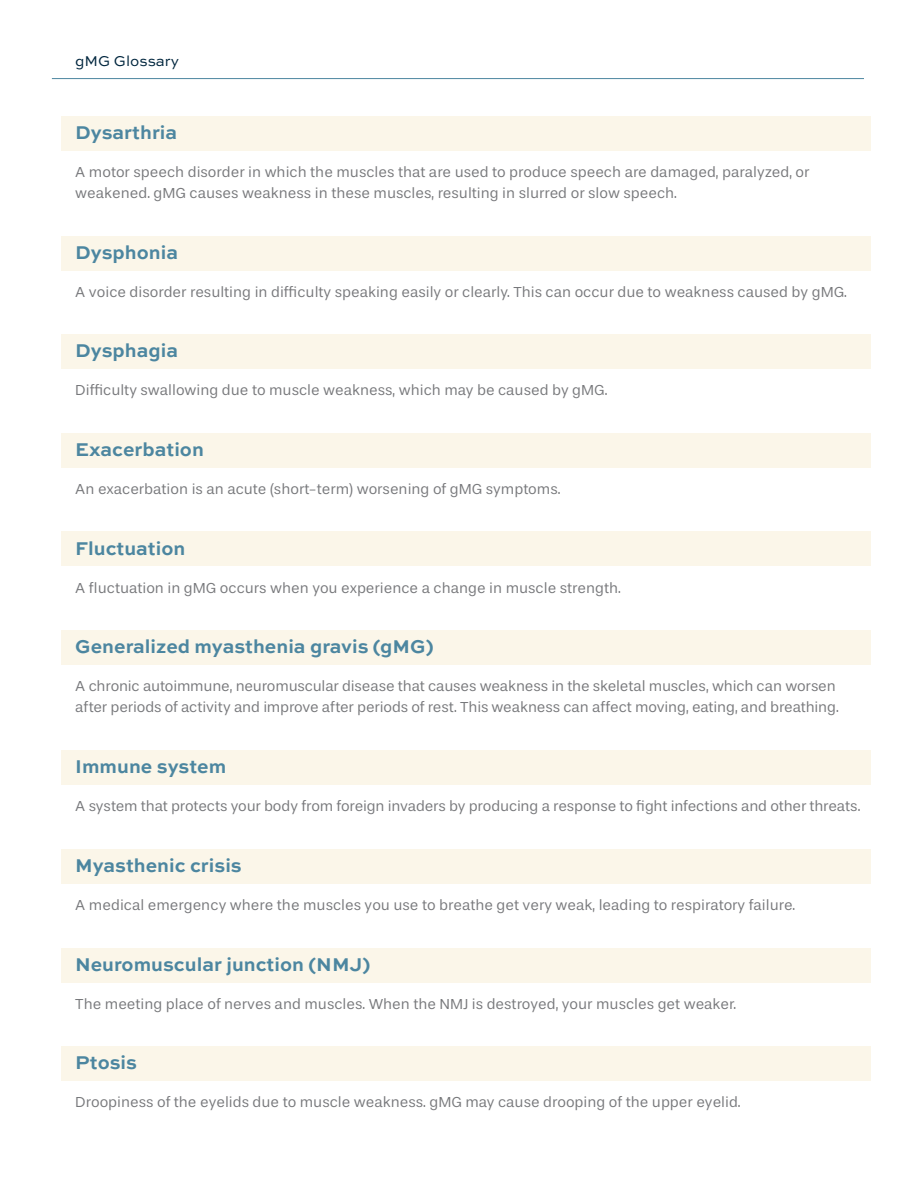
<style>
.page{position:relative;width:918px;height:1188px;background:#fff}
.page>*{position:absolute;margin:0;border:0;box-sizing:border-box;transform-origin:0 0}
.t1{font:700 19.5px "Sweet Sans Pro";color:#4c86a0}
.t2{font:15px/21px "Stevie Sans";color:#77787b}
.t3{font:15px "Sweet Sans Pro";color:#00263e}
</style>
<div class="page">
<div style="left:61px;top:433px;width:810px;height:35px;background:#fbf6e9"></div>
<div style="left:61px;top:236px;width:810px;height:35px;background:#fbf6e9"></div>
<div style="left:61px;top:334px;width:810px;height:35px;background:#fbf6e9"></div>
<div style="left:61px;top:532px;width:810px;height:34px;background:#fbf6e9"></div>
<div style="left:61px;top:750px;width:810px;height:35px;background:#fbf6e9"></div>
<div style="left:61px;top:849px;width:810px;height:34px;background:#fbf6e9"></div>
<div style="left:61px;top:948px;width:810px;height:34px;background:#fbf6e9"></div>
<div style="left:61px;top:631px;width:810px;height:34px;background:#fbf6e9"></div>
<hr style="left:52px;top:78px;width:812px;height:1px;background:#4c86a0">
<div style="left:61px;top:117px;width:810px;height:34px;background:#fbf6e9"></div>
<div style="left:61px;top:1047px;width:810px;height:34px;background:#fbf6e9"></div>
<p class="t3" style="left:75px;top:50px;width:105px">gMG Glossary</p>
<h1 class="t1" style="left:75px;top:118px;width:103px">Dysarthria</h1>
<p class="t2" style="left:75px;top:162px;width:736px">A motor speech disorder in which the muscles that are used to produce speech are damaged, paralyzed, or weakened. gMG causes weakness in these muscles, resulting in slurred or slow speech.</p>
<h1 class="t1" style="left:75px;top:237px;width:104px">Dysphonia</h1>
<p class="t2" style="left:75px;top:282px;width:773px">A voice disorder resulting in difficulty speaking easily or clearly. This can occur due to weakness caused by gMG.</p>
<h1 class="t1" style="left:75px;top:336px;width:104px">Dysphagia</h1>
<p class="t2" style="left:75px;top:380px;width:534px">Difficulty swallowing due to muscle weakness, which may be caused by gMG.</p>
<h1 class="t1" style="left:75px;top:435px;width:130px">Exacerbation</h1>
<p class="t2" style="left:75px;top:479px;width:487px">An exacerbation is an acute (short-term) worsening of gMG symptoms.</p>
<h1 class="t1" style="left:75px;top:533px;width:112px">Fluctuation</h1>
<p class="t2" style="left:75px;top:578px;width:547px">A fluctuation in gMG occurs when you experience a change in muscle strength.</p>
<h1 class="t1" style="left:75px;top:632px;width:360px">Generalized myasthenia gravis (gMG)</h1>
<p class="t2" style="left:75px;top:676px;width:765px">A chronic autoimmune, neuromuscular disease that causes weakness in the skeletal muscles, which can worsen after periods of activity and improve after periods of rest. This weakness can affect moving, eating, and breathing.</p>
<h1 class="t1" style="left:75px;top:752px;width:153px">Immune system</h1>
<p class="t2" style="left:75px;top:796px;width:787px">A system that protects your body from foreign invaders by producing a response to fight infections and other threats.</p>
<h1 class="t1" style="left:75px;top:851px;width:168px">Myasthenic crisis</h1>
<p class="t2" style="left:75px;top:895px;width:721px">A medical emergency where the muscles you use to breathe get very weak, leading to respiratory failure.</p>
<h1 class="t1" style="left:75px;top:950px;width:296px">Neuromuscular junction (NMJ)</h1>
<p class="t2" style="left:75px;top:994px;width:662px">The meeting place of nerves and muscles. When the NMJ is destroyed, your muscles get weaker.</p>
<h1 class="t1" style="left:75px;top:1048px;width:63px">Ptosis</h1>
<p class="t2" style="left:75px;top:1092px;width:667px">Droopiness of the eyelids due to muscle weakness. gMG may cause drooping of the upper eyelid.</p>
</div>
